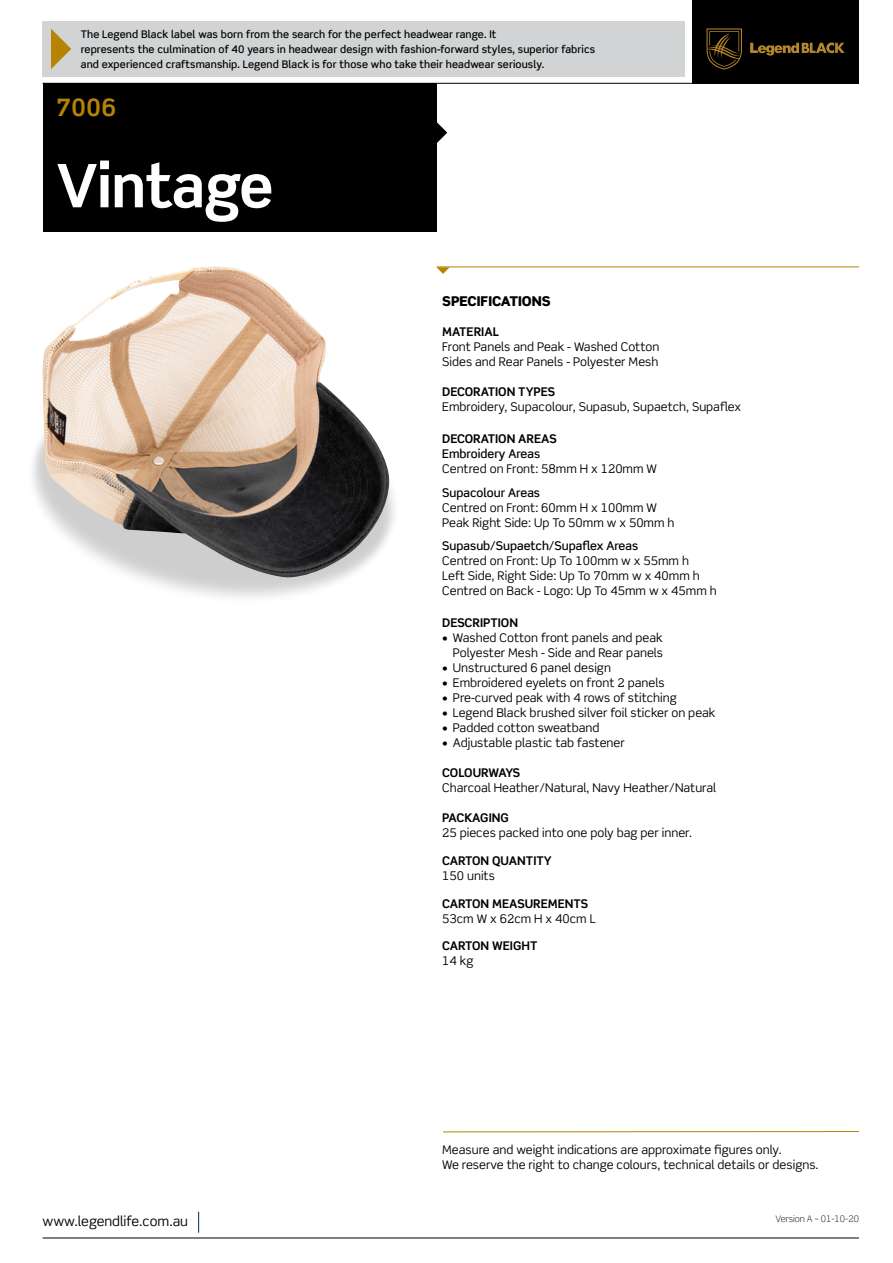
<style>
.page{position:relative;width:893px;height:1263px;background:#fff}
.page>*{position:absolute;margin:0;border:0;box-sizing:border-box;transform-origin:0 0}
.t1{font:700 60px "Scene Std";letter-spacing:-.02em;color:#fff}
.t2{font:700 24px "Scene Std";color:#b68400}
.t3{font:13.5px "Scene Std";color:#000}
.t4{font:900 13.5px "Scene Std";color:#000}
.t5{font:12px/15px "Scene Std";color:#000}
.t6{font:700 12px "Scene Std";color:#000}
.t7{font:500 12px "Scene Std";color:#000}
.t8{font:700 12px "Scene Std";letter-spacing:-.02em;color:#000}
.t9{font:500 10.5px/15px "Scene Std";letter-spacing:.01em;color:#000}
.t10{font:300 9px "Scene Std";color:#000}
</style>
<div class="page">
<hr style="left:43px;top:1237px;width:816px;height:1px;background:#000">
<svg style="left:198px;top:1212px;width:1px;height:21px"></svg>
<hr style="left:436px;top:267px;width:423px;height:1px;background:#b68400">
<svg style="left:436px;top:267px;width:14px;height:7px"></svg>
<hr style="left:443px;top:1131px;width:416px;height:1px;background:#b68400">
<div style="left:693px;top:0;width:166px;height:84px;background:#000"></div>
<hr style="left:43px;top:83px;width:816px;height:1px;background:#000">
<svg style="left:436px;top:122px;width:11px;height:21px"></svg>
<div style="left:43px;top:83px;width:393px;height:149px;background:#000"></div>
<svg style="left:706px;top:28px;width:36px;height:42px"></svg>
<svg style="left:750px;top:42px;width:95px;height:14px"></svg>
<img style="left:43px;top:267px;width:346px;height:310px">
<div style="left:43px;top:21px;width:642px;height:56px;background:#d1d3d4"></div>
<svg style="left:51px;top:29px;width:20px;height:40px"></svg>
<p class="t9" style="left:81px;top:27px;width:516px">The Legend Black label was born from the search for the perfect headwear range. It<br>represents the culmination of 40 years in headwear design with fashion-forward styles, superior fabrics and experienced craftsmanship. Legend Black is for those who take their headwear seriously.</p>
<h2 class="t2" style="left:56px;top:92px;width:62px">7006</h2>
<h1 class="t1" style="left:56px;top:148px;width:219px">Vintage</h1>
<p class="t4" style="left:442px;top:292px;width:110px">SPECIFICATIONS</p>
<p class="t6" style="left:442px;top:324px;width:58px">MATERIAL</p>
<p class="t5" style="left:442px;top:339px;width:219px">Front Panels and Peak - Washed Cotton<br>Sides and Rear Panels - Polyester Mesh</p>
<p class="t6" style="left:442px;top:384px;width:114px">DECORATION TYPES</p>
<p class="t5" style="left:442px;top:399px;width:300px">Embroidery, Supacolour, Supasub, Supaetch, Supaflex</p>
<p class="t6" style="left:442px;top:431px;width:116px">DECORATION AREAS</p>
<p class="t7" style="left:442px;top:446px;width:100px">Embroidery Areas</p>
<p class="t5" style="left:442px;top:461px;width:216px">Centred on Front: 58mm H x 120mm W</p>
<p class="t7" style="left:442px;top:485px;width:99px">Supacolour Areas</p>
<p class="t5" style="left:442px;top:500px;width:234px">Centred on Front: 60mm H x 100mm W<br>Peak Right Side: Up To 50mm w x 50mm h</p>
<p class="t7" style="left:442px;top:538px;width:198px">Supasub/Supaetch/Supaflex Areas</p>
<p class="t5" style="left:442px;top:553px;width:276px">Centred on Front: Up To 100mm w x 55mm h<br>Left Side, Right Side: Up To 70mm w x 40mm h<br>Centred on Back - Logo: Up To 45mm w x 45mm h</p>
<p class="t6" style="left:442px;top:615px;width:77px">DESCRIPTION</p>
<p class="t5" style="left:442px;top:630px;width:222px;text-align:right">• Washed Cotton front panels and peak<br>Polyester Mesh - Side and Rear panels</p>
<p class="t5" style="left:442px;top:660px;width:170px">• Unstructured 6 panel design</p>
<p class="t5" style="left:442px;top:675px;width:224px">• Embroidered eyelets on front 2 panels</p>
<p class="t5" style="left:442px;top:690px;width:236px">• Pre-curved peak with 4 rows of stitching</p>
<p class="t5" style="left:442px;top:705px;width:275px">• Legend Black brushed silver foil sticker on peak</p>
<p class="t5" style="left:442px;top:720px;width:159px">• Padded cotton sweatband</p>
<p class="t5" style="left:442px;top:735px;width:184px">• Adjustable plastic tab fastener</p>
<p class="t8" style="left:442px;top:765px;width:79px">COLOURWAYS</p>
<p class="t5" style="left:442px;top:780px;width:275px">Charcoal Heather/Natural, Navy Heather/Natural</p>
<p class="t6" style="left:442px;top:810px;width:68px">PACKAGING</p>
<p class="t5" style="left:442px;top:825px;width:251px">25 pieces packed into one poly bag per inner.</p>
<p class="t6" style="left:442px;top:853px;width:111px">CARTON QUANTITY</p>
<p class="t5" style="left:442px;top:868px;width:54px">150 units</p>
<p class="t6" style="left:442px;top:896px;width:147px">CARTON MEASUREMENTS</p>
<p class="t5" style="left:442px;top:911px;width:155px">53cm W x 62cm H x 40cm L</p>
<p class="t6" style="left:442px;top:939px;width:97px">CARTON WEIGHT</p>
<p class="t5" style="left:442px;top:953px;width:33px">14 kg</p>
<p class="t5" style="left:442px;top:1142px;width:378px">Measure and weight indications are approximate figures only.<br>We reserve the right to change colours, technical details or designs.</p>
<p class="t3" style="left:43px;top:1213px;width:147px">www.legendlife.com.au</p>
<p class="t10" style="left:776px;top:1213px;width:85px">Version A – 01-10-20</p>
</div>
